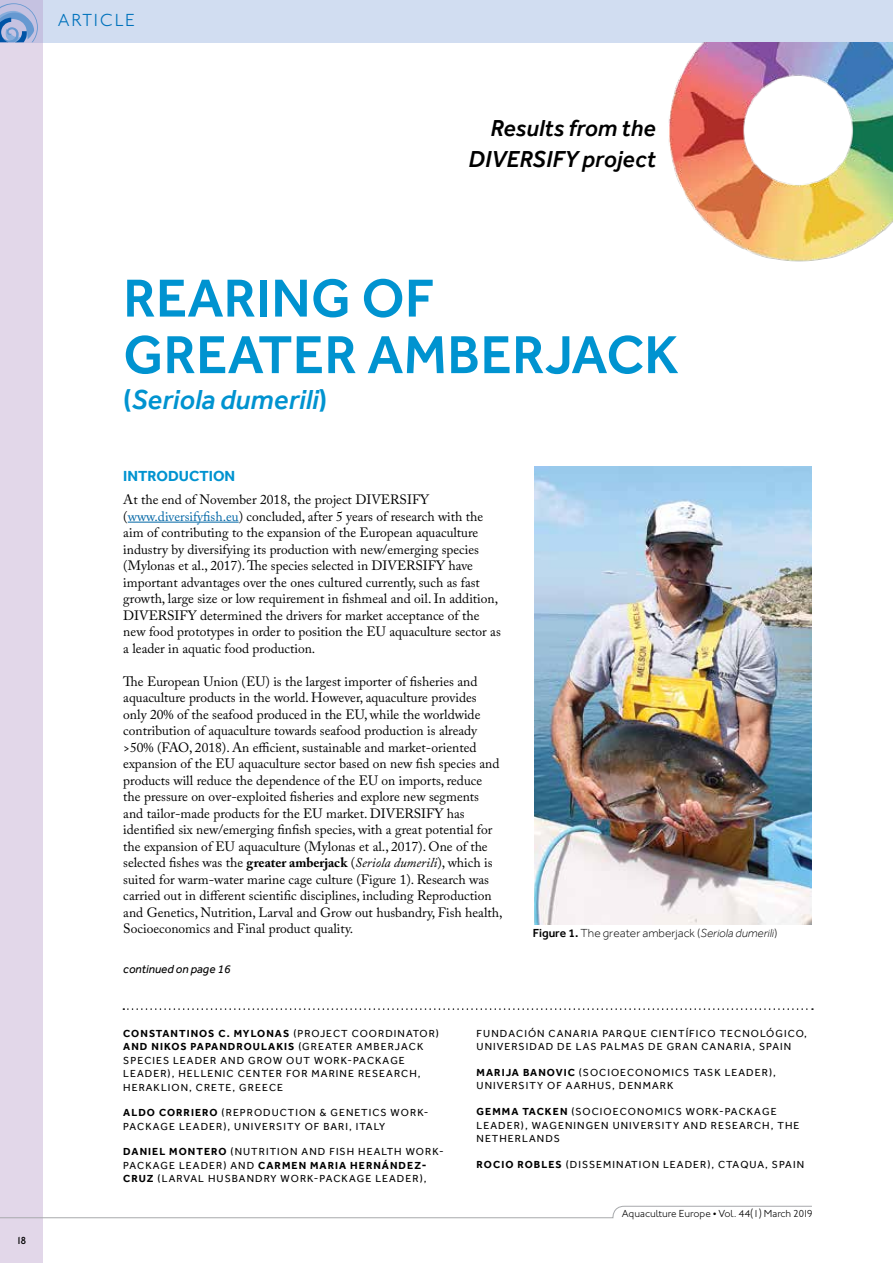
<style>
.page{position:relative;width:893px;height:1263px;background:#fff}
.page>*{position:absolute;margin:0;border:0;box-sizing:border-box;transform-origin:0 0}
.t1{font:500 55.2px/56.6px "Effra";letter-spacing:.005em;color:#0093d0}
.t2{font:italic 500 28.2px "Effra";letter-spacing:.005em;color:#0093d0}
.t3{font:italic 500 23.7px/31px "Effra";letter-spacing:.005em;color:#000;text-align:right}
.t4{font:300 18px "Johnston ITC";letter-spacing:.095em;color:#0072bc}
.t5{font:700 15px "Effra";color:#0093d0}
.t6{font:13.5px/16.5px "Adobe Caslon Pro";color:#000}
.t7{font:300 12px "Effra";color:#000}
.t8{font:italic 12px "Effra";color:#000}
.t9{font:10.5px/13.5px "Effra";letter-spacing:.1em;color:#000}
.t10{font:300 10.5px "Johnston ITC";letter-spacing:-.005em;color:#000}
.t11{font:500 10.5px "Johnston ITC";color:#000}
.s1{font-style:normal}
.s2{color:#0066a6}
.s3{font-weight:700}
.s4{font-style:italic}
.s5{font-weight:500}
</style>
<div class="page">
<div style="left:0;top:0;width:893px;height:43px;background:#d1ddf1"></div>
<div style="left:0;top:0;width:43px;height:1263px;background:#e2d7e9"></div>
<svg style="left:0;top:3px;width:38px;height:40px;background:#92a9d5"></svg>
<svg style="left:0;top:1205px;width:812px;height:13px"></svg>
<hr style="left:128px;top:522px;width:111px;height:1px;background:#0066a6">
<img style="left:535px;top:467px;width:277px;height:457px">
<img style="left:669px;top:43px;width:224px;height:219px">
<svg style="left:123px;top:1008px;width:690px;height:2px"></svg>
<h3 class="t4" style="left:58px;top:10px;width:79px">ARTICLE</h3>
<h3 class="t3" style="left:469px;top:112px;width:189px">Results from the<br>DIVERSIFY project</h3>
<p class="t11" style="left:16px;top:1235px;width:12px">18</p>
<h1 class="t1" style="left:123px;top:269px;width:557px">REARING OF<br>GREATER AMBERJACK</h1>
<h2 class="t2" style="left:123px;top:383px;width:205px"><span class="s1">(</span>Seriola dumerili<span class="s1">)</span></h2>
<p class="t5" style="left:123px;top:467px;width:113px">INTRODUCTION</p>
<p class="t6" style="left:123px;top:491px;width:379px">At the end of November 2018, the project DIVERSIFY (<span class="s2">www.diversifyfish.eu</span>) concluded, after 5 years of research with the aim of contributing to the expansion of the European aquaculture industry by diversifying its production with new/emerging species (Mylonas et al., 2017). The species selected in DIVERSIFY have important advantages over the ones cultured currently, such as fast growth, large size or low requirement in fishmeal and oil. In addition, DIVERSIFY determined the drivers for market acceptance of the new food prototypes in order to position the EU aquaculture sector as a leader in aquatic food production.</p>
<p class="t6" style="left:123px;top:673px;width:381px">The European Union (EU) is the largest importer of fisheries and aquaculture products in the world. However, aquaculture provides only 20% of the seafood produced in the EU, while the worldwide contribution of aquaculture towards seafood production is already &gt;50% (FAO, 2018). An efficient, sustainable and market-oriented expansion of the EU aquaculture sector based on new fish species and products will reduce the dependence of the EU on imports, reduce the pressure on over-exploited fisheries and explore new segments<br>and tailor-made products for the EU market. DIVERSIFY has identified six new/emerging finfish species, with a great potential for the expansion of EU aquaculture (Mylonas et al., 2017). One of the selected fishes was the <span class="s3">greater amberjack</span> (<span class="s4">Seriola dumerili</span>), which is suited for warm-water marine cage culture (Figure 1). Research was carried out in different scientific disciplines, including Reproduction and Genetics, Nutrition, Larval and Grow out husbandry, Fish health, Socioeconomics and Final product quality.</p>
<p class="t8" style="left:123px;top:962px;width:109px">continued on page 16</p>
<p class="t7" style="left:533px;top:926px;width:246px"><span class="s5">Figure 1.</span> The greater amberjack (<span class="s4">Seriola dumerili</span>)</p>
<p class="t9" style="left:123px;top:1026px;width:317px"><span class="s3">CONSTANTINOS C. MYLONAS</span> (PROJECT COORDINATOR)<br><span class="s3">AND NIKOS PAPANDROULAKIS</span> (GREATER AMBERJACK SPECIES LEADER AND GROW OUT WORK-PACKAGE LEADER), HELLENIC CENTER FOR MARINE RESEARCH, HERAKLION, CRETE, GREECE</p>
<p class="t9" style="left:123px;top:1106px;width:307px"><span class="s3">ALDO CORRIERO</span> (REPRODUCTION &amp; GENETICS WORK-<br>PACKAGE LEADER), UNIVERSITY OF BARI, ITALY</p>
<p class="t9" style="left:123px;top:1145px;width:322px"><span class="s3">DANIEL MONTERO</span> (NUTRITION AND FISH HEALTH WORK-<br>PACKAGE LEADER) AND <span class="s3">CARMEN MARIA HERNÁNDEZ-<br>CRUZ</span> (LARVAL HUSBANDRY WORK-PACKAGE LEADER),</p>
<p class="t9" style="left:477px;top:1026px;width:332px">FUNDACIÓN CANARIA PARQUE CIENTÍFICO TECNOLÓGICO,<br>UNIVERSIDAD DE LAS PALMAS DE GRAN CANARIA, SPAIN</p>
<p class="t9" style="left:477px;top:1065px;width:301px"><span class="s3">MARIJA BANOVIC</span> (SOCIOECONOMICS TASK LEADER),<br>UNIVERSITY OF AARHUS, DENMARK</p>
<p class="t9" style="left:477px;top:1104px;width:324px"><span class="s3">GEMMA TACKEN</span> (SOCIOECONOMICS WORK-PACKAGE<br>LEADER), WAGENINGEN UNIVERSITY AND RESEARCH, THE<br>NETHERLANDS</p>
<p class="t9" style="left:477px;top:1157px;width:329px"><span class="s3">ROCIO ROBLES</span> (DISSEMINATION LEADER), CTAQUA, SPAIN</p>
<p class="t10" style="left:622px;top:1208px;width:193px">Aquaculture Europe • Vol. 44(1) March 2019</p>
</div>
